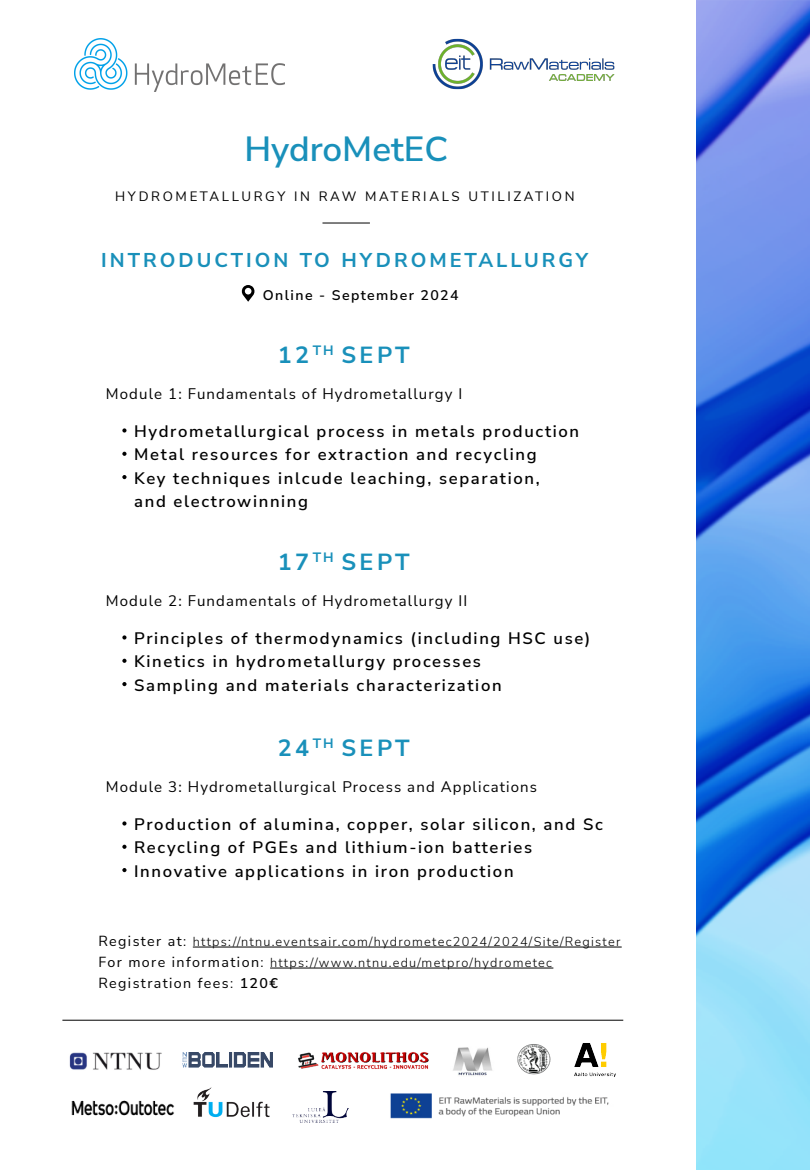
<style>
.page{position:relative;width:810px;height:1170px;background:#fff}
.page>*{position:absolute;margin:0;border:0;box-sizing:border-box;transform-origin:0 0}
.t1{font:600 34.95px "Nunito Sans";color:#1990ba}
.t2{font:700 23.25px "Nunito Sans";letter-spacing:.15em;color:#1990ba}
.t3{font:700 19.95px "Nunito Sans";letter-spacing:.15em;color:#1990ba}
.t4{font:600 16.65px/23.2px "Nunito Sans";letter-spacing:.1em;color:#000}
.t5{font:15px "Nunito Sans";letter-spacing:.075em;color:#000}
.t6{font:14.25px "Nunito Sans";letter-spacing:.1em;color:#000}
.t7{font:600 14.1px "Nunito Sans";letter-spacing:.1em;color:#000}
.t8{font:13.35px "Nunito Sans";letter-spacing:.2em;color:#000}
.t9{font:300 12.75px/21px "Nunito Sans";letter-spacing:.1em;color:#000}
.s1{font-weight:400;font-size:14.25px}
.s2{font-size:14.25px}
.s3{font-weight:300}
.s4{font-weight:600}
</style>
<div class="page">
<img style="left:696px;top:0;width:114px;height:1170px">
<img style="left:74px;top:39px;width:210px;height:53px">
<img style="left:182px;top:1053px;width:91px;height:15px">
<img style="left:292px;top:1092px;width:56px;height:30px">
<img style="left:193px;top:1087px;width:77px;height:31px">
<img style="left:390px;top:1093px;width:219px;height:26px">
<img style="left:69px;top:1052px;width:93px;height:18px">
<img style="left:453px;top:1047px;width:39px;height:29px">
<img style="left:517px;top:1044px;width:34px;height:31px">
<img style="left:298px;top:1052px;width:131px;height:17px">
<img style="left:71px;top:1100px;width:104px;height:16px">
<img style="left:574px;top:1043px;width:42px;height:34px">
<hr style="left:62px;top:1020px;width:561px;height:1px;background:#000">
<hr style="left:322px;top:223px;width:48px;height:1px;background:#000">
<hr style="left:193px;top:947px;width:429px;height:1px;background:#000">
<hr style="left:270px;top:968px;width:283px;height:1px;background:#000">
<svg style="left:122px;top:428px;width:5px;height:5px"></svg>
<svg style="left:122px;top:452px;width:5px;height:4px"></svg>
<svg style="left:122px;top:475px;width:5px;height:4px"></svg>
<svg style="left:241px;top:285px;width:14px;height:17px"></svg>
<svg style="left:122px;top:635px;width:5px;height:5px"></svg>
<svg style="left:122px;top:659px;width:5px;height:4px"></svg>
<svg style="left:122px;top:682px;width:5px;height:4px"></svg>
<svg style="left:122px;top:821px;width:5px;height:5px"></svg>
<svg style="left:122px;top:845px;width:5px;height:4px"></svg>
<svg style="left:122px;top:868px;width:5px;height:4px"></svg>
<img style="left:432px;top:38px;width:183px;height:52px">
<h1 class="t1" style="left:244px;top:124px;width:205px">HydroMetEC</h1>
<p class="t8" style="left:115px;top:187px;width:461px">HYDROMETALLURGY IN RAW MATERIALS UTILIZATION</p>
<p class="t3" style="left:101px;top:246px;width:488px">INTRODUCTION TO HYDROMETALLURGY</p>
<p class="t7" style="left:263px;top:285px;width:197px">Online - September 2024</p>
<h2 class="t2" style="left:278px;top:338px;width:134px">12<sup>TH</sup> SEPT</h2>
<p class="t5" style="left:106px;top:384px;width:358px">Module 1: Fundamentals of Hydrometallurgy I</p>
<p class="t4" style="left:134px;top:419px;width:446px">Hydrometallurgical process in metals production Metal resources for extraction and recycling<br>Key techniques inlcude leaching, separation,<br>and electrowinning</p>
<h2 class="t2" style="left:278px;top:545px;width:134px">17<sup>TH</sup> SEPT</h2>
<p class="t5" style="left:106px;top:591px;width:363px">Module 2: Fundamentals of Hydrometallurgy II</p>
<p class="t4" style="left:134px;top:626px;width:458px">Principles of thermodynamics (including HSC use)<br>Kinetics in hydrometallurgy processes<br>Sampling and materials characterization</p>
<h2 class="t2" style="left:278px;top:731px;width:134px">24<sup>TH</sup> SEPT</h2>
<p class="t5" style="left:106px;top:777px;width:433px">Module 3: Hydrometallurgical Process and Applications</p>
<p class="t4" style="left:134px;top:812px;width:470px">Production of alumina, copper, solar silicon, and Sc<br>Recycling of PGEs and lithium-ion batteries<br>Innovative applications in iron production</p>
<p class="t9" style="left:98px;top:931px;width:524px"><span class="s1">Register at</span><span class="s2">:</span> https://ntnu.eventsair.com/hydrometec2024/2024/Site/Register<br><span class="s1">For more information</span><span class="s2">:</span> https://www.ntnu.edu/metpro/hydrometec</p>
<p class="t6" style="left:98px;top:973px;width:181px">Registration fees<span class="s3">:</span> <span class="s4">120€</span></p>
</div>
